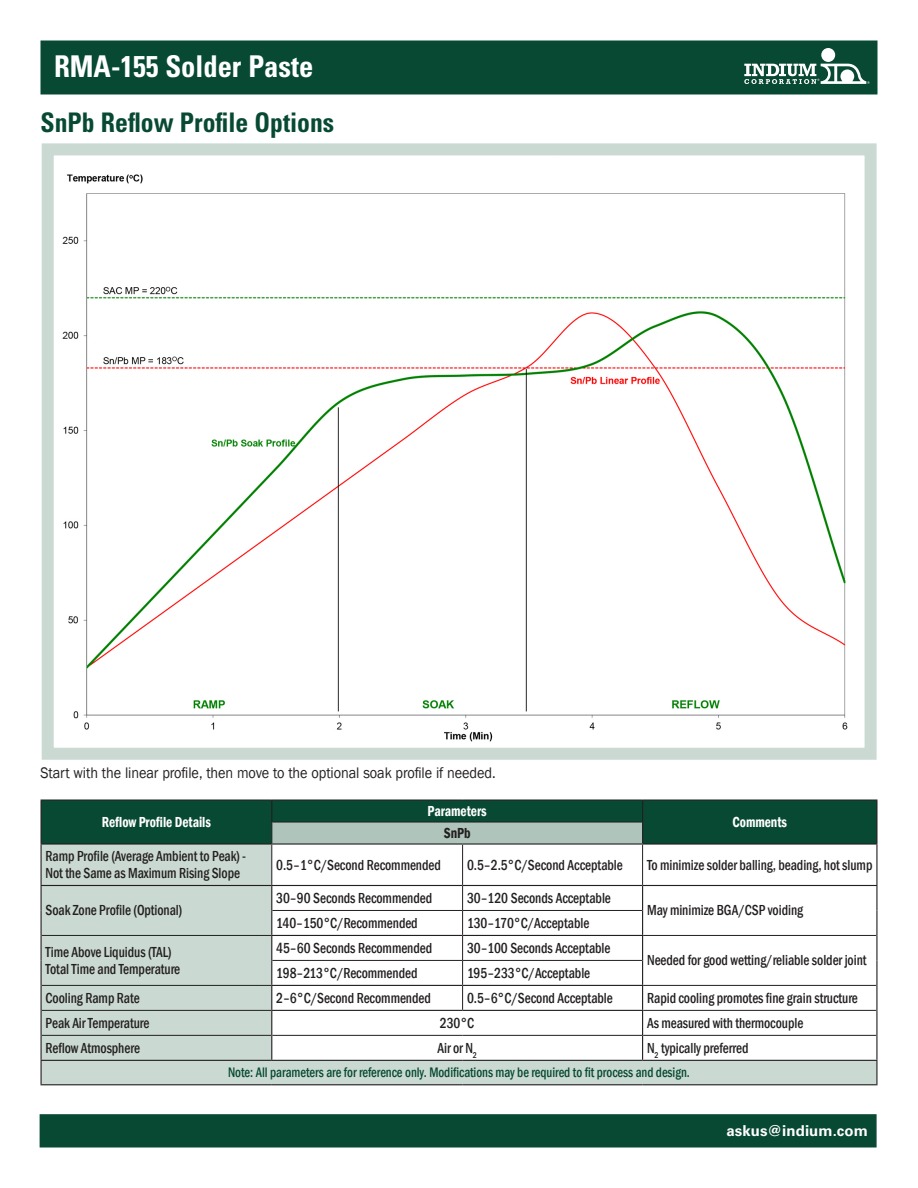
<style>
.page{position:relative;width:918px;height:1188px;background:#fff}
.page>*{position:absolute;margin:0;border:0;box-sizing:border-box;transform-origin:0 0}
.bulleted_list{font:700 condensed 30px "Univers LT Std";color:#fff;scale:.95 1}
.heading-12_pt{font:700 condensed 27px "Univers LT Std";color:#074932;scale:.95 1}
.t1{font:15.75px "Franklin Gothic";letter-spacing:-.005em;color:#231f20;scale:.9 1}
.t2{font:500 condensed 15px/16.5px "Franklin Gothic";letter-spacing:-.005em;color:#231f20;scale:.9 1}
.t3{font:600 condensed 15px "Franklin Gothic";letter-spacing:-.005em;color:#fff;scale:.9 1}
.t4{font:700 15px "Univers LT Std";letter-spacing:.005em;color:#fff}
.t5{font:600 condensed 15px "Franklin Gothic";color:#231f20;scale:.9 1}
.t6{font:500 condensed 14.1px "Franklin Gothic";letter-spacing:-.005em;color:#074932;scale:.9 1}
</style>
<div class="page">
<div style="left:40px;top:40px;width:838px;height:54px;background:#074932;border:2px solid #074932"></div>
<div style="left:821px;top:48px;width:14px;height:14px;background:#fff;border-radius:50%"></div>
<svg style="left:744px;top:64px;width:126px;height:20px"></svg>
<div style="left:40px;top:1114px;width:837px;height:34px;background:#074932;border:2px solid #074932"></div>
<img style="left:62px;top:174px;width:786px;height:568px">
<svg style="left:42px;top:845px;width:834px;height:239px"></svg>
<hr style="left:272px;top:910px;width:191px;height:1px;background:#231f20">
<hr style="left:463px;top:910px;width:179px;height:1px;background:#231f20">
<hr style="left:42px;top:935px;width:229px;height:1px;background:#231f20">
<hr style="left:643px;top:935px;width:233px;height:1px;background:#231f20">
<hr style="left:272px;top:960px;width:191px;height:1px;background:#231f20">
<hr style="left:463px;top:960px;width:179px;height:1px;background:#231f20">
<hr style="left:42px;top:985px;width:229px;height:1px;background:#231f20">
<hr style="left:643px;top:985px;width:233px;height:1px;background:#231f20">
<hr style="left:42px;top:1010px;width:229px;height:1px;background:#231f20">
<hr style="left:643px;top:1010px;width:233px;height:1px;background:#231f20">
<hr style="left:42px;top:1035px;width:229px;height:1px;background:#231f20">
<hr style="left:272px;top:1035px;width:191px;height:1px;background:#231f20">
<hr style="left:463px;top:1035px;width:179px;height:1px;background:#231f20">
<hr style="left:643px;top:1035px;width:233px;height:1px;background:#231f20">
<svg style="left:42px;top:801px;width:834px;height:42px;background:#2b634f"></svg>
<hr style="left:40px;top:886px;width:2px;height:24px;background:#231f20">
<hr style="left:876px;top:886px;width:2px;height:24px;background:#231f20">
<hr style="left:40px;top:910px;width:2px;height:25px;background:#231f20">
<hr style="left:876px;top:910px;width:2px;height:25px;background:#231f20">
<hr style="left:40px;top:935px;width:2px;height:25px;background:#231f20">
<hr style="left:876px;top:935px;width:2px;height:25px;background:#231f20">
<hr style="left:40px;top:960px;width:2px;height:25px;background:#231f20">
<hr style="left:876px;top:960px;width:2px;height:25px;background:#231f20">
<hr style="left:40px;top:985px;width:2px;height:25px;background:#231f20">
<hr style="left:876px;top:985px;width:2px;height:25px;background:#231f20">
<hr style="left:40px;top:1010px;width:2px;height:25px;background:#231f20">
<hr style="left:876px;top:1010px;width:2px;height:25px;background:#231f20">
<hr style="left:40px;top:1035px;width:2px;height:25px;background:#231f20">
<svg style="left:271px;top:886px;width:1px;height:174px"></svg>
<svg style="left:642px;top:886px;width:1px;height:174px"></svg>
<hr style="left:876px;top:1035px;width:2px;height:25px;background:#231f20">
<hr style="left:40px;top:1060px;width:232px;height:1px;background:#231f20">
<hr style="left:40px;top:1061px;width:2px;height:23px;background:#231f20">
<hr style="left:272px;top:1060px;width:191px;height:1px;background:#231f20">
<hr style="left:463px;top:1060px;width:180px;height:1px;background:#231f20">
<hr style="left:643px;top:1060px;width:235px;height:1px;background:#231f20">
<hr style="left:876px;top:1061px;width:2px;height:23px;background:#231f20">
<hr style="left:40px;top:1084px;width:232px;height:1px;background:#231f20">
<hr style="left:272px;top:1084px;width:191px;height:1px;background:#231f20">
<hr style="left:463px;top:1084px;width:180px;height:1px;background:#231f20">
<hr style="left:643px;top:1084px;width:235px;height:1px;background:#231f20">
<hr style="left:40px;top:800px;width:232px;height:1px;background:#231f20">
<hr style="left:40px;top:801px;width:2px;height:21px;background:#231f20">
<hr style="left:40px;top:822px;width:2px;height:21px;background:#231f20">
<hr style="left:272px;top:800px;width:191px;height:1px;background:#231f20">
<hr style="left:463px;top:800px;width:180px;height:1px;background:#231f20">
<hr style="left:643px;top:800px;width:235px;height:1px;background:#231f20">
<hr style="left:876px;top:801px;width:2px;height:21px;background:#231f20">
<hr style="left:876px;top:822px;width:2px;height:21px;background:#231f20">
<hr style="left:40px;top:843px;width:232px;height:2px;background:#231f20">
<hr style="left:40px;top:845px;width:2px;height:40px;background:#231f20">
<hr style="left:272px;top:843px;width:191px;height:2px;background:#231f20">
<hr style="left:463px;top:843px;width:180px;height:2px;background:#231f20">
<hr style="left:643px;top:843px;width:235px;height:2px;background:#231f20">
<hr style="left:876px;top:845px;width:2px;height:40px;background:#231f20">
<hr style="left:40px;top:885px;width:232px;height:1px;background:#231f20">
<hr style="left:643px;top:885px;width:235px;height:1px;background:#231f20">
<hr style="left:271px;top:845px;width:1px;height:40px;background:#231f20">
<hr style="left:462px;top:845px;width:1px;height:40px;background:#231f20">
<hr style="left:642px;top:845px;width:1px;height:40px;background:#231f20">
<svg style="left:462px;top:886px;width:1px;height:124px"></svg>
<hr style="left:271px;top:1010px;width:192px;height:1px;background:#231f20">
<hr style="left:463px;top:1010px;width:180px;height:1px;background:#231f20">
<hr style="left:272px;top:885px;width:191px;height:1px;background:#231f20">
<hr style="left:463px;top:885px;width:180px;height:1px;background:#231f20">
<hr style="left:271px;top:935px;width:192px;height:1px;background:#231f20">
<hr style="left:463px;top:935px;width:180px;height:1px;background:#231f20">
<hr style="left:271px;top:985px;width:192px;height:1px;background:#231f20">
<hr style="left:463px;top:985px;width:180px;height:1px;background:#231f20">
<div style="left:42px;top:143px;width:835px;height:617px;border:12px solid #cad9d2"></div>
<p class="bulleted_list" style="left:54px;top:48px;width:274px">RMA-155 Solder Paste</p>
<p class="heading-12_pt" style="left:40px;top:106px;width:311px">SnPb Reflow Profile Options</p>
<p class="t1" style="left:40px;top:763px;width:507px">Start with the linear profile, then move to the optional soak profile if needed.</p>
<p class="t3" style="left:102px;top:812px;width:123px">Reflow Profile Details</p>
<p class="t3" style="left:428px;top:801px;width:67px">Parameters</p>
<p class="t5" style="left:444px;top:823px;width:31px">SnPb</p>
<p class="t3" style="left:733px;top:812px;width:62px">Comments</p>
<p class="t2" style="left:46px;top:848px;width:224px">Ramp Profile (Average Ambient to Peak) -<br>Not the Same as Maximum Rising Slope</p>
<p class="t2" style="left:276px;top:856px;width:184px">0.5–1°C/Second Recommended</p>
<p class="t2" style="left:467px;top:856px;width:175px">0.5–2.5°C/Second Acceptable</p>
<p class="t2" style="left:647px;top:856px;width:252px">To minimize solder balling, beading, hot slump</p>
<p class="t2" style="left:46px;top:902px;width:153px">Soak Zone Profile (Optional)</p>
<p class="t2" style="left:276px;top:890px;width:175px">30–90 Seconds Recommended</p>
<p class="t2" style="left:467px;top:890px;width:161px">30–120 Seconds Acceptable</p>
<p class="t2" style="left:647px;top:902px;width:175px">May minimize BGA/CSP voiding</p>
<p class="t2" style="left:276px;top:915px;width:159px">140–150°C/Recommended</p>
<p class="t2" style="left:467px;top:915px;width:137px">130–170°C/Acceptable</p>
<p class="t2" style="left:46px;top:944px;width:142px">Time Above Liquidus (TAL)</p>
<p class="t2" style="left:46px;top:960px;width:151px">Total Time and Temperature</p>
<p class="t2" style="left:276px;top:940px;width:175px">45–60 Seconds Recommended</p>
<p class="t2" style="left:467px;top:940px;width:161px">30–100 Seconds Acceptable</p>
<p class="t2" style="left:276px;top:965px;width:158px">198–213°C/Recommended</p>
<p class="t2" style="left:467px;top:965px;width:138px">195–233°C/Acceptable</p>
<p class="t2" style="left:647px;top:952px;width:245px">Needed for good wetting/reliable solder joint</p>
<p class="t2" style="left:46px;top:990px;width:106px">Cooling Ramp Rate</p>
<p class="t2" style="left:276px;top:990px;width:173px">2–6°C/Second Recommended</p>
<p class="t2" style="left:467px;top:990px;width:163px">0.5–6°C/Second Acceptable</p>
<p class="t2" style="left:647px;top:990px;width:236px">Rapid cooling promotes fine grain structure</p>
<p class="t2" style="left:46px;top:1014px;width:117px">Peak Air Temperature</p>
<p class="t2" style="left:440px;top:1014px;width:40px">230°C</p>
<p class="t2" style="left:647px;top:1014px;width:175px">As measured with thermocouple</p>
<p class="t2" style="left:46px;top:1039px;width:106px">Reflow Atmosphere</p>
<p class="t2" style="left:437px;top:1039px;width:45px">Air or N<sub>2</sub></p>
<p class="t2" style="left:647px;top:1039px;width:114px">N<sub>2</sub> typically preferred</p>
<p class="t6" style="left:228px;top:1063px;width:515px">Note: All parameters are for reference only. Modifications may be required to fit process and design.</p>
<p class="t4" style="left:726px;top:1122px;width:143px">askus@indium.com</p>
</div>
